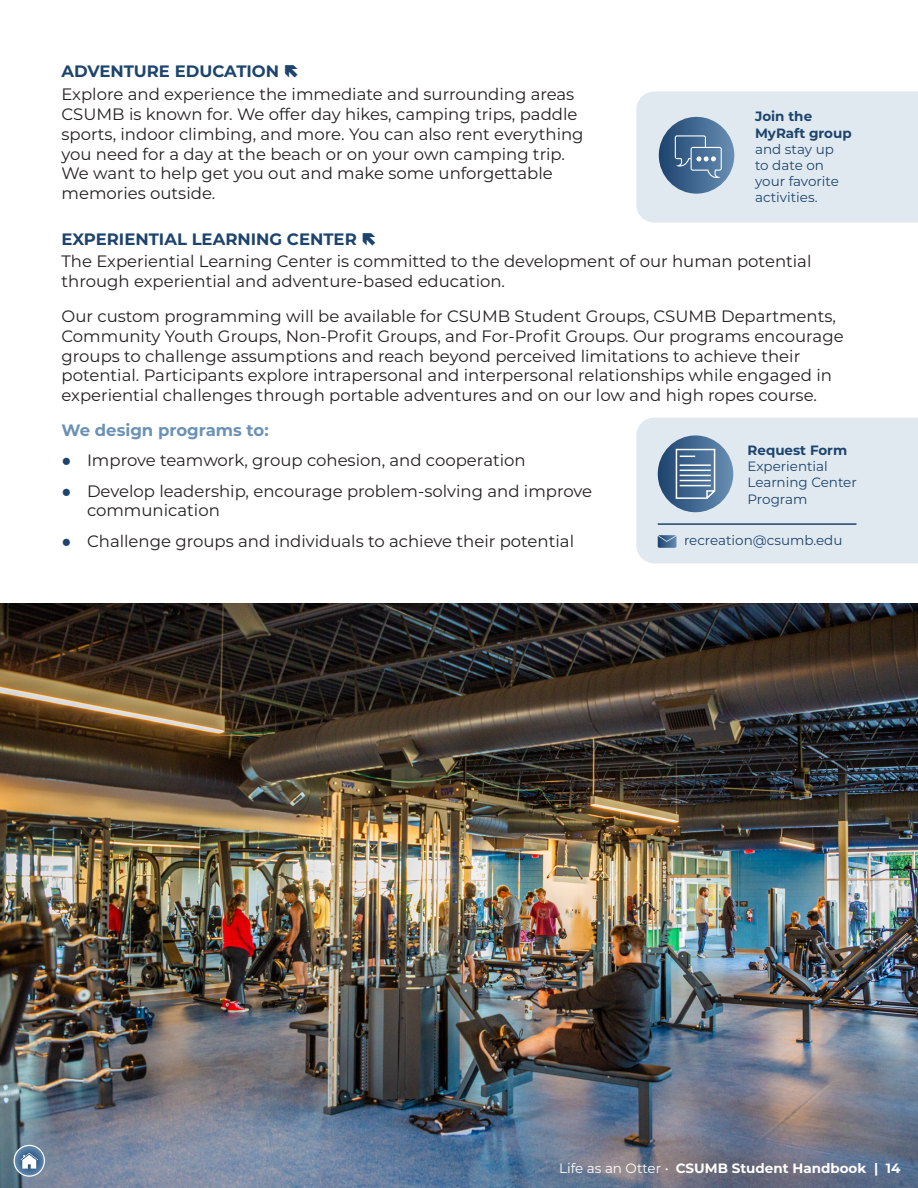
<style>
.page{position:relative;width:918px;height:1188px;background:#fff}
.page>*{position:absolute;margin:0;border:0;box-sizing:border-box;transform-origin:0 0}
.Body{font:16.5px/19.8px "Montserrat";color:#231f20}
.t1{font:700 16.5px "Montserrat";color:#1d446d}
.t2{font:700 16.5px "Montserrat";color:#6b92b6}
.Body_-_no_p_spacing{font:13.5px/16.2px "Montserrat";color:#1d446d}
.t3{font:700 13.5px "Montserrat";color:#fff}
.Body_-_no_p_spacing-2{font:700 13.5px/16.2px "Montserrat";color:#1d446d}
.s1{font-family:"Times New Roman";color:#1d446d}
.s2{font-weight:400}
</style>
<div class="page">
<svg style="left:636px;top:92px;width:282px;height:131px;background:#cfdae5"></svg>
<svg style="left:636px;top:418px;width:282px;height:145px;background:#cfdae5"></svg>
<img style="left:0;top:603px;width:918px;height:585px">
<svg style="left:14px;top:1145px;width:30px;height:31px"></svg>
<div style="left:14px;top:1145px;width:31px;height:32px;border:1px solid #fff;border-radius:50%"></div>
<svg style="left:20px;top:1153px;width:18px;height:16px"></svg>
<h2 class="t1" style="left:62px;top:60px;width:219px">ADVENTURE EDUCATION</h2>
<p class="Body" style="left:62px;top:84px;width:524px">Explore and experience the immediate and surrounding areas CSUMB is known for. We offer day hikes, camping trips, paddle sports, indoor climbing, and more. You can also rent everything you need for a day at the beach or on your own camping trip.<br>We want to help get you out and make some unforgettable memories outside.</p>
<h2 class="t1" style="left:62px;top:227px;width:297px">EXPERIENTIAL LEARNING CENTER</h2>
<p class="Body" style="left:62px;top:251px;width:751px">The Experiential Learning Center is committed to the development of our human potential through experiential and adventure-based education.</p>
<p class="Body" style="left:62px;top:306px;width:784px">Our custom programming will be available for CSUMB Student Groups, CSUMB Departments, Community Youth Groups, Non-Profit Groups, and For-Profit Groups. Our programs encourage groups to challenge assumptions and reach beyond perceived limitations to achieve their potential. Participants explore intrapersonal and interpersonal relationships while engaged in experiential challenges through portable adventures and on our low and high ropes course.</p>
<h3 class="t2" style="left:62px;top:418px;width:209px">We design programs to:</h3>
<p class="Body" style="left:62px;top:450px;width:466px"><span class="s1">●</span> Improve teamwork, group cohesion, and cooperation</p>
<p class="Body" style="left:87px;top:480px;width:507px;text-indent:-26px"><span class="s1">●</span> Develop leadership, encourage problem-solving and improve communication</p>
<p class="Body" style="left:62px;top:530px;width:514px"><span class="s1">●</span> Challenge groups and individuals to achieve their potential</p>
<p class="Body_-_no_p_spacing-2" style="left:755px;top:108px;width:98px">Join the<br>MyRaft group</p>
<p class="Body_-_no_p_spacing" style="left:755px;top:140px;width:85px">and stay up to date on your favorite activities.</p>
<p class="Body_-_no_p_spacing-2" style="left:748px;top:441px;width:101px">Request Form</p>
<p class="Body_-_no_p_spacing" style="left:748px;top:458px;width:111px">Experiential<br>Learning Center<br>Program</p>
<p class="Body_-_no_p_spacing" style="left:684px;top:532px;width:160px">recreation@csumb.edu</p>
<p class="t3" style="left:559px;top:1159px;width:343px"><span class="s2">Life as an Otter •</span> CSUMB Student Handbook | 14</p>
</div>
